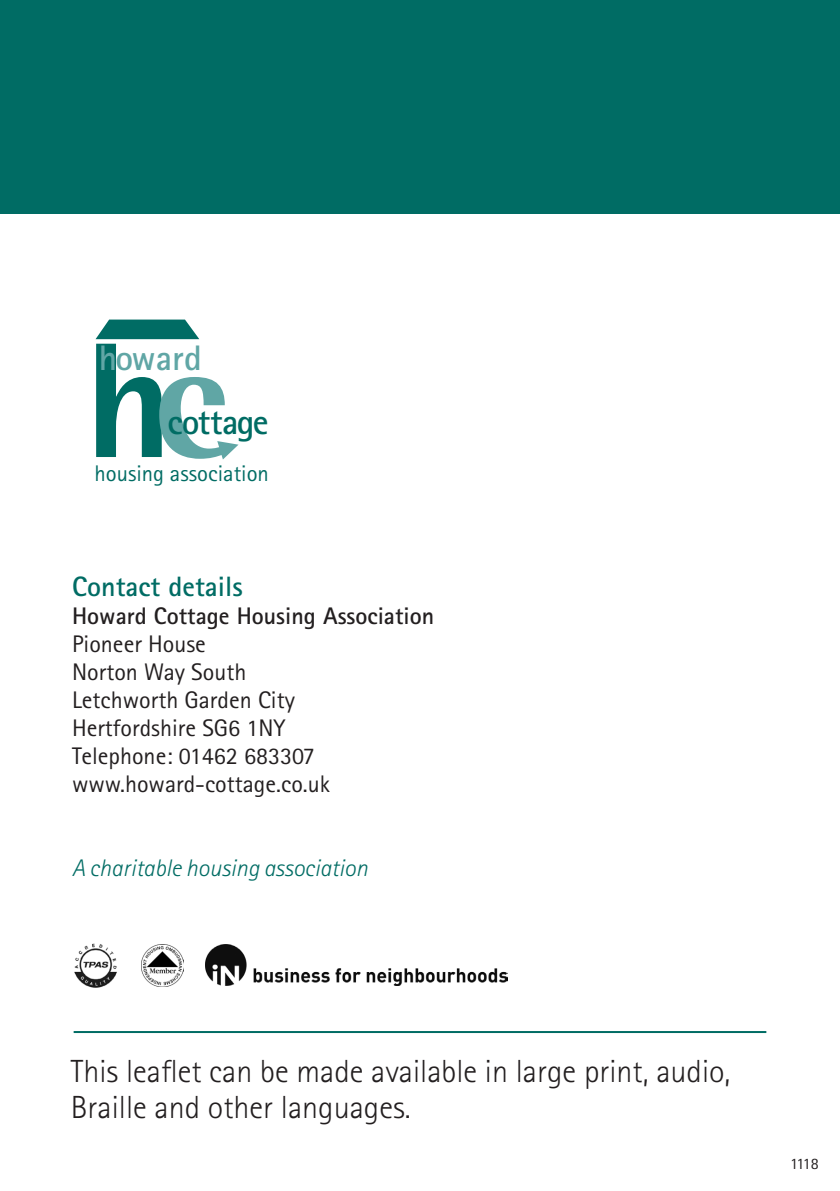
<style>
.page{position:relative;width:840px;height:1191px;background:#fff}
.page>*{position:absolute;margin:0;border:0;box-sizing:border-box;transform-origin:0 0}
.t1{font:800 164.2px "Rotis Semi Sans";color:#006c64}
.t2{font:700 35.4px/63.6px "Rotis Sans Serif";letter-spacing:-.02em;color:#006c64}
.t3{font:300 32px/36px "Rotis Sans Serif";color:#231f20}
.t4{font:700 28px "Rotis Sans Serif";color:#006c64}
.t5{font:24px "Rotis Sans Serif";color:#231f20}
.t6{font:700 24px "Rotis Sans Serif";color:#231f20}
.t7{font:italic 300 24px "Rotis Sans Serif";color:#006c64}
.t8{font:22.6px "Rotis Sans Serif";color:#006c64}
.t9{font:16px "Rotis Sans Serif";color:#231f20}
.s1{color:#60a6a5}
</style>
<div class="page">
<div style="left:0;top:0;width:839px;height:214px;background:#006c64"></div>
<img style="left:141px;top:944px;width:42px;height:42px">
<img style="left:205px;top:944px;width:302px;height:41px">
<img style="left:74px;top:943px;width:43px;height:44px">
<hr style="left:74px;top:1031px;width:691px;height:2px;background:#006c64">
<svg style="left:95px;top:319px;width:104px;height:20px;background:#29837d"></svg>
<svg style="left:217px;top:441px;width:21px;height:18px"></svg>
<p class="t1" style="left:85px;top:297px;width:142px">h<span class="s1">c</span></p>
<p class="t2" style="left:167px;top:325px;width:102px;text-indent:-68px"><span class="s1">howard </span>cottage</p>
<p class="t8" style="left:94px;top:460px;width:176px">housing association</p>
<p class="t4" style="left:72px;top:568px;width:172px">Contact details</p>
<p class="t6" style="left:72px;top:600px;width:363px">Howard Cottage Housing Association</p>
<p class="t5" style="left:72px;top:629px;width:135px">Pioneer House</p>
<p class="t5" style="left:72px;top:657px;width:176px">Norton Way South</p>
<p class="t5" style="left:72px;top:685px;width:224px">Letchworth Garden City</p>
<p class="t5" style="left:72px;top:713px;width:215px">Hertfordshire SG6 1NY</p>
<p class="t5" style="left:72px;top:741px;width:244px">Telephone: 01462 683307</p>
<p class="t5" style="left:72px;top:769px;width:259px">www.howard-cottage.co.uk</p>
<p class="t7" style="left:72px;top:853px;width:297px">A charitable housing association</p>
<p class="t3" style="left:71px;top:1053px;width:660px">This leaflet can be made available in large print, audio,<br>Braille and other languages.</p>
<p class="t9" style="left:789px;top:1153px;width:30px">1118</p>
</div>
